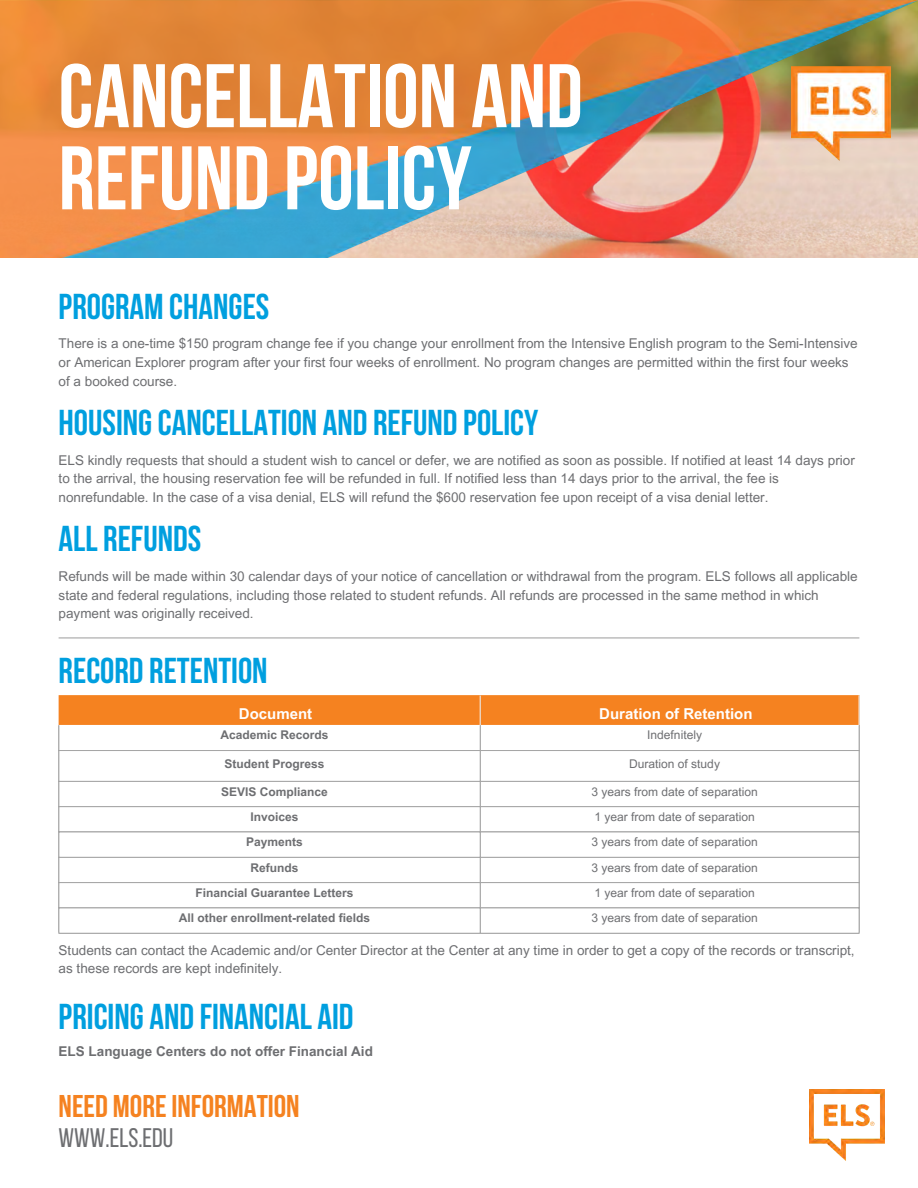
<style>
.page{position:relative;width:918px;height:1188px;background:#fff}
.page>*{position:absolute;margin:0;border:0;box-sizing:border-box;transform-origin:0 0}
.t1{font:700 90px/82.2px "Bebas Neue";color:#fff}
.t2{font:700 36px "Bebas Neue";color:#009fdf}
.t3{font:700 31.5px "Bebas Neue";color:#f58220}
.t4{font:26.85px "Bebas Neue";color:#6d6e71}
.t5{font:700 15px "Arial MT Pro";color:#fff}
.t6{font:13.5px/18.8px "Arial MT Pro";color:#6d6e71}
.t7{font:700 13.5px "Arial MT Pro";color:#6d6e71}
.t8{font:12px "Arial MT Pro";color:#6d6e71}
.t9{font:700 12px "Arial MT Pro";color:#6d6e71}
</style>
<div class="page">
<img style="left:0;top:0;width:918px;height:258px">
<img style="left:792px;top:67px;width:99px;height:93px">
<img style="left:809px;top:1089px;width:76px;height:71px">
<div style="left:59px;top:695px;width:800px;height:30px;background:#f58220"></div>
<svg style="left:60px;top:725px;width:799px;height:208px"></svg>
<hr style="left:59px;top:725px;width:1px;height:208px;background:#a6a6a6">
<hr style="left:480px;top:725px;width:1px;height:208px;background:#a6a6a6">
<hr style="left:859px;top:725px;width:1px;height:208px;background:#a6a6a6">
<hr style="left:59px;top:750px;width:800px;height:1px;background:#a6a6a6">
<hr style="left:59px;top:781px;width:800px;height:1px;background:#a6a6a6">
<hr style="left:59px;top:806px;width:800px;height:1px;background:#a6a6a6">
<hr style="left:59px;top:832px;width:800px;height:1px;background:#a6a6a6">
<hr style="left:59px;top:857px;width:800px;height:1px;background:#a6a6a6">
<hr style="left:59px;top:882px;width:800px;height:1px;background:#a6a6a6">
<hr style="left:59px;top:908px;width:800px;height:1px;background:#a6a6a6">
<hr style="left:59px;top:933px;width:800px;height:1px;background:#a6a6a6">
<hr style="left:480px;top:695px;width:1px;height:30px;background:#fff">
<hr style="left:59px;top:637px;width:800px;height:1px;background:#a6a6a6">
<h1 class="t1" style="left:59px;top:64px;width:526px">CANCELLATION AND<br>REFUND POLICY</h1>
<h2 class="t2" style="left:59px;top:292px;width:212px">PROGRAM CHANGES</h2>
<p class="t6" style="left:59px;top:336px;width:801px">There is a one-time $150 program change fee if you change your enrollment from the Intensive English program to the Semi-Intensive or American Explorer program after your first four weeks of enrollment. No program changes are permitted within the first four weeks of a booked course.</p>
<h2 class="t2" style="left:59px;top:408px;width:481px">HOUSING CANCELLATION AND REFUND POLICY</h2>
<p class="t6" style="left:59px;top:452px;width:798px">ELS kindly requests that should a student wish to cancel or defer, we are notified as soon as possible. If notified at least 14 days prior to the arrival, the housing reservation fee will be refunded in full. If notified less than 14 days prior to the arrival, the fee is nonrefundable. In the case of a visa denial, ELS will refund the $600 reservation fee upon receipt of a visa denial letter.</p>
<h2 class="t2" style="left:59px;top:524px;width:144px">ALL REFUNDS</h2>
<p class="t6" style="left:59px;top:568px;width:801px">Refunds will be made within 30 calendar days of your notice of cancellation or withdrawal from the program. ELS follows all applicable state and federal regulations, including those related to student refunds. All refunds are processed in the same method in which payment was originally received.</p>
<h2 class="t2" style="left:59px;top:656px;width:211px">RECORD RETENTION</h2>
<p class="t5" style="left:239px;top:708px;width:75px">Document</p>
<p class="t5" style="left:599px;top:708px;width:155px">Duration of Retention</p>
<p class="t9" style="left:221px;top:731px;width:110px">Academic Records</p>
<p class="t8" style="left:647px;top:731px;width:56px">Indefnitely</p>
<p class="t9" style="left:225px;top:759px;width:102px">Student Progress</p>
<p class="t8" style="left:629px;top:759px;width:92px">Duration of study</p>
<p class="t9" style="left:221px;top:787px;width:108px">SEVIS Compliance</p>
<p class="t8" style="left:592px;top:787px;width:168px">3 years from date of separation</p>
<p class="t9" style="left:251px;top:812px;width:50px">Invoices</p>
<p class="t8" style="left:595px;top:812px;width:162px">1 year from date of separation</p>
<p class="t9" style="left:246px;top:838px;width:58px">Payments</p>
<p class="t8" style="left:592px;top:838px;width:168px">3 years from date of separation</p>
<p class="t9" style="left:251px;top:863px;width:50px">Refunds</p>
<p class="t8" style="left:592px;top:863px;width:168px">3 years from date of separation</p>
<p class="t9" style="left:196px;top:888px;width:160px">Financial Guarantee Letters</p>
<p class="t8" style="left:595px;top:888px;width:162px">1 year from date of separation</p>
<p class="t9" style="left:179px;top:913px;width:193px">All other enrollment-related fields</p>
<p class="t8" style="left:592px;top:913px;width:168px">3 years from date of separation</p>
<p class="t6" style="left:59px;top:943px;width:798px;line-height:18px">Students can contact the Academic and/or Center Director at the Center at any time in order to get a copy of the records or transcript, as these records are kept indefinitely.</p>
<h2 class="t2" style="left:59px;top:1002px;width:297px">PRICING AND FINANCIAL AID</h2>
<p class="t7" style="left:59px;top:1046px;width:316px">ELS Language Centers do not offer Financial Aid</p>
<h3 class="t3" style="left:59px;top:1093px;width:243px">NEED MORE INFORMATION</h3>
<h3 class="t4" style="left:59px;top:1127px;width:116px">WWW.ELS.EDU</h3>
</div>
